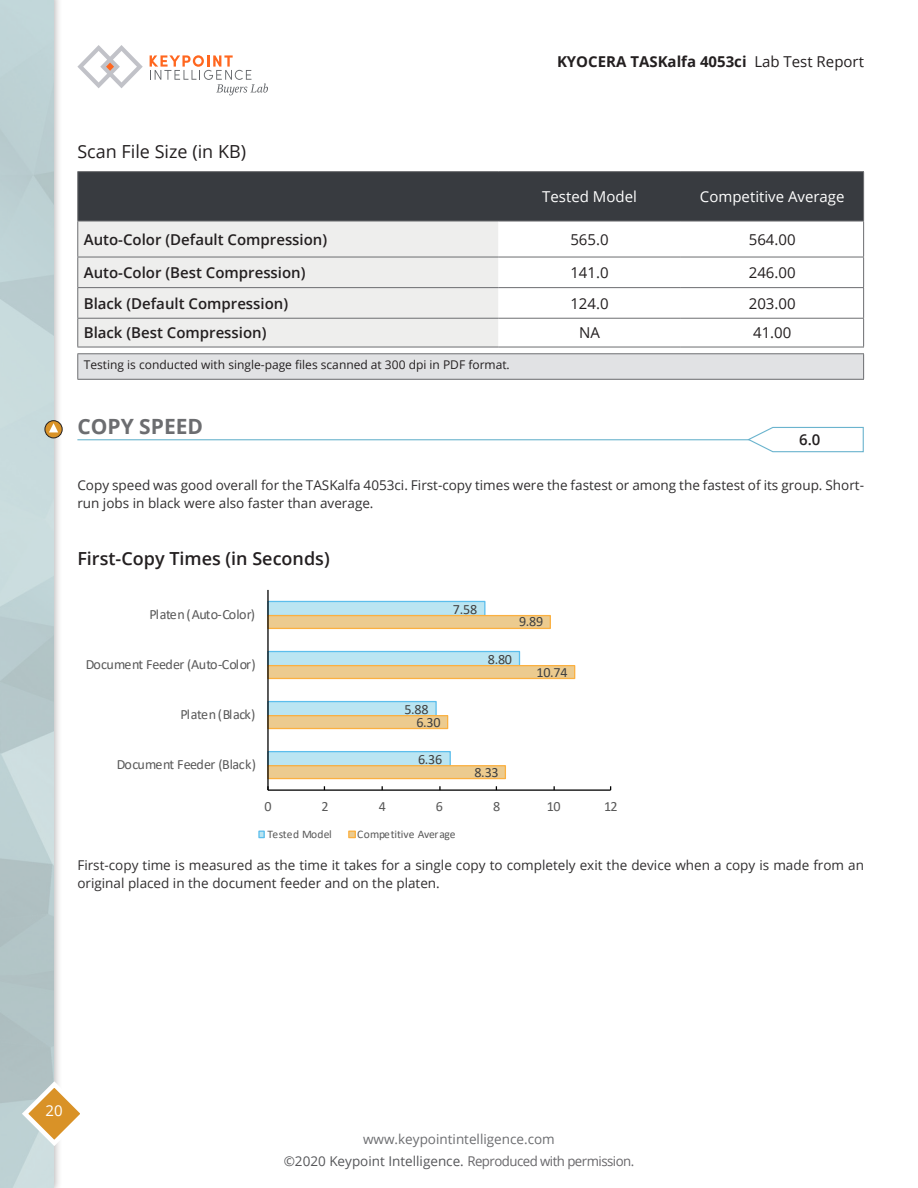
<style>
.page{position:relative;width:918px;height:1188px;background:#fff}
.page>*{position:absolute;margin:0;border:0;box-sizing:border-box;transform-origin:0 0}
.t1{font:700 21px "Open Sans";color:#6c6d70}
.t2{font:600 18px "Open Sans";color:#231f20}
.t3{font:18px "Open Sans";color:#231f20}
.t4{font:600 15px "Open Sans";color:#231f20}
.t5{font:15px "Open Sans";color:#231f20}
.t6{font:700 15px "Open Sans";color:#231f20}
.t7{font:15px "Open Sans";color:#fff}
.t8{font:14.1px "Calibri";letter-spacing:-.04em;color:#595959}
.t9{font:14.1px "Calibri";letter-spacing:-.025em;color:#404040}
.t10{font:13.5px/18px "Open Sans";color:#312f30}
.t11{font:13.5px "Open Sans";letter-spacing:-.02em;color:#555659}
.t12{font:13.5px "Open Sans";color:#6c6d70}
.t13{font:12px "Open Sans";color:#231f20}
.t14{font:11.55px "Calibri";letter-spacing:-.005em;color:#595959}
.s1{font-weight:400}
.s2{color:#68676a}
</style>
<div class="page">
<div style="left:0;top:0;width:62px;height:1188px;background:#231f20;opacity:.75"></div>
<img style="left:0;top:0;width:54px;height:1188px">
<svg style="left:77px;top:45px;width:66px;height:43px"></svg>
<svg style="left:150px;top:55px;width:118px;height:40px"></svg>
<svg style="left:19px;top:1078px;width:61px;height:71px"></svg>
<div style="left:78px;top:172px;width:785px;height:49px;background:#383b40"></div>
<div style="left:78px;top:222px;width:420px;height:125px;background:#eeeeed"></div>
<hr style="left:77px;top:171px;width:421px;height:1px;background:#6c6d70">
<hr style="left:77px;top:172px;width:1px;height:49px;background:#6c6d70">
<hr style="left:498px;top:171px;width:183px;height:1px;background:#6c6d70">
<hr style="left:681px;top:171px;width:183px;height:1px;background:#6c6d70">
<hr style="left:863px;top:172px;width:1px;height:49px;background:#6c6d70">
<hr style="left:77px;top:221px;width:421px;height:1px;background:#6c6d70">
<hr style="left:77px;top:221px;width:1px;height:36px;background:#6c6d70">
<hr style="left:498px;top:221px;width:183px;height:1px;background:#6c6d70">
<hr style="left:681px;top:221px;width:183px;height:1px;background:#6c6d70">
<hr style="left:863px;top:221px;width:1px;height:36px;background:#6c6d70">
<hr style="left:77px;top:257px;width:421px;height:1px;background:#6c6d70">
<hr style="left:77px;top:257px;width:1px;height:30px;background:#6c6d70">
<hr style="left:498px;top:257px;width:183px;height:1px;background:#6c6d70">
<hr style="left:681px;top:257px;width:183px;height:1px;background:#6c6d70">
<hr style="left:863px;top:257px;width:1px;height:30px;background:#6c6d70">
<hr style="left:77px;top:287px;width:421px;height:1px;background:#6c6d70">
<hr style="left:77px;top:288px;width:1px;height:30px;background:#6c6d70">
<hr style="left:498px;top:287px;width:183px;height:1px;background:#6c6d70">
<hr style="left:681px;top:287px;width:183px;height:1px;background:#6c6d70">
<hr style="left:863px;top:288px;width:1px;height:30px;background:#6c6d70">
<hr style="left:77px;top:318px;width:421px;height:1px;background:#6c6d70">
<svg style="left:77px;top:319px;width:1px;height:28px"></svg>
<hr style="left:498px;top:318px;width:183px;height:1px;background:#6c6d70">
<hr style="left:681px;top:318px;width:183px;height:1px;background:#6c6d70">
<svg style="left:863px;top:319px;width:1px;height:28px"></svg>
<hr style="left:77px;top:347px;width:421px;height:1px;background:#6c6d70">
<hr style="left:498px;top:347px;width:183px;height:1px;background:#6c6d70">
<hr style="left:681px;top:347px;width:183px;height:1px;background:#6c6d70">
<div style="left:78px;top:354px;width:786px;height:25px;background:#e1e2e4"></div>
<hr style="left:77px;top:353px;width:787px;height:1px;background:#6c6d70">
<svg style="left:77px;top:354px;width:1px;height:25px"></svg>
<svg style="left:863px;top:354px;width:1px;height:25px"></svg>
<hr style="left:77px;top:379px;width:787px;height:1px;background:#6c6d70">
<hr style="left:77px;top:439px;width:673px;height:1px;background:#6bb4ce">
<svg style="left:747px;top:426px;width:117px;height:27px"></svg>
<svg style="left:269px;top:600px;width:217px;height:14px;background:#b5e2f2"></svg>
<svg style="left:269px;top:614px;width:307px;height:166px"></svg>
<hr style="left:268px;top:789px;width:343px;height:2px;background:#000">
<hr style="left:267px;top:590px;width:2px;height:200px;background:#000">
<div style="left:258px;top:831px;width:7px;height:7px;border:1px solid #5cbeec"></div>
<div style="left:349px;top:831px;width:6px;height:7px;background:#eccb8f"></div>
<div style="left:348px;top:831px;width:8px;height:7px;border:1px solid #fbb040"></div>
<svg style="left:45px;top:421px;width:17px;height:17px"></svg>
<div style="left:45px;top:420px;width:18px;height:18px;border:1px solid #231f20;border-radius:50%"></div>
<svg style="left:49px;top:423px;width:9px;height:9px"></svg>
<h2 class="t3" style="left:77px;top:139px;width:170px">Scan File Size (in KB)</h2>
<p class="t6" style="left:557px;top:51px;width:309px">KYOCERA TASKalfa 4053ci <span class="s1">Lab Test Report</span></p>
<p class="t7" style="left:542px;top:186px;width:96px">Tested Model</p>
<p class="t7" style="left:700px;top:186px;width:146px">Competitive Average</p>
<p class="t4" style="left:84px;top:229px;width:245px">Auto-Color (Default Compression)</p>
<p class="t5" style="left:570px;top:229px;width:40px">565.0</p>
<p class="t5" style="left:749px;top:229px;width:48px">564.00</p>
<p class="t4" style="left:84px;top:262px;width:223px">Auto-Color (Best Compression)</p>
<p class="t5" style="left:570px;top:262px;width:40px">141.0</p>
<p class="t5" style="left:749px;top:262px;width:48px">246.00</p>
<p class="t4" style="left:84px;top:293px;width:206px">Black (Default Compression)</p>
<p class="t5" style="left:570px;top:293px;width:40px">124.0</p>
<p class="t5" style="left:749px;top:293px;width:48px">203.00</p>
<p class="t4" style="left:84px;top:323px;width:184px">Black (Best Compression)</p>
<p class="t5" style="left:579px;top:323px;width:22px">NA</p>
<p class="t5" style="left:753px;top:323px;width:40px">41.00</p>
<p class="t13" style="left:84px;top:356px;width:428px">Testing is conducted with single-page files scanned at 300 dpi in PDF format.</p>
<h1 class="t1" style="left:77px;top:412px;width:127px">COPY SPEED</h1>
<p class="t4" style="left:799px;top:429px;width:23px">6.0</p>
<p class="t10" style="left:77px;top:475px;width:788px">Copy speed was good overall for the TASKalfa 4053ci. First-copy times were the fastest or among the fastest of its group. Short&shy;run jobs in black were also faster than average.</p>
<h2 class="t2" style="left:77px;top:546px;width:254px">First-Copy Times (in Seconds)</h2>
<p class="t8" style="left:149px;top:604px;width:107px">Platen (Auto-Color)</p>
<p class="t8" style="left:86px;top:654px;width:171px">Document Feeder (Auto-Color)</p>
<p class="t8" style="left:181px;top:704px;width:76px">Platen (Black)</p>
<p class="t8" style="left:117px;top:754px;width:141px">Document Feeder (Black)</p>
<p class="t9" style="left:404px;top:699px;width:26px">5.88</p>
<p class="t9" style="left:416px;top:712px;width:26px">6.30</p>
<p class="t9" style="left:418px;top:749px;width:26px">6.36</p>
<p class="t9" style="left:453px;top:599px;width:26px">7.58</p>
<p class="t9" style="left:519px;top:612px;width:26px">9.89</p>
<p class="t9" style="left:488px;top:649px;width:26px">8.80</p>
<p class="t9" style="left:537px;top:662px;width:33px">10.74</p>
<p class="t9" style="left:474px;top:762px;width:26px">8.33</p>
<p class="t8" style="left:264px;top:797px;width:9px">0</p>
<p class="t8" style="left:322px;top:797px;width:9px">2</p>
<p class="t8" style="left:379px;top:797px;width:9px">4</p>
<p class="t8" style="left:436px;top:797px;width:9px">6</p>
<p class="t8" style="left:493px;top:797px;width:9px">8</p>
<p class="t8" style="left:547px;top:797px;width:15px">10</p>
<p class="t8" style="left:604px;top:797px;width:15px">12</p>
<p class="t14" style="left:267px;top:826px;width:66px">Tested Model</p>
<p class="t14" style="left:357px;top:826px;width:100px">Competitive Average</p>
<p class="t10" style="left:77px;top:856px;width:788px">First-copy time is measured as the time it takes for a single copy to completely exit the device when a copy is made from an original placed in the document feeder and on the platen.</p>
<p class="t7" style="left:45px;top:1100px;width:19px">20</p>
<p class="t12" style="left:363px;top:1130px;width:193px">www.keypointintelligence.com</p>
<p class="t11" style="left:284px;top:1151px;width:352px">©2020 Keypoint Intelligence. <span class="s2">Reproduced with permission.</span></p>
</div>
